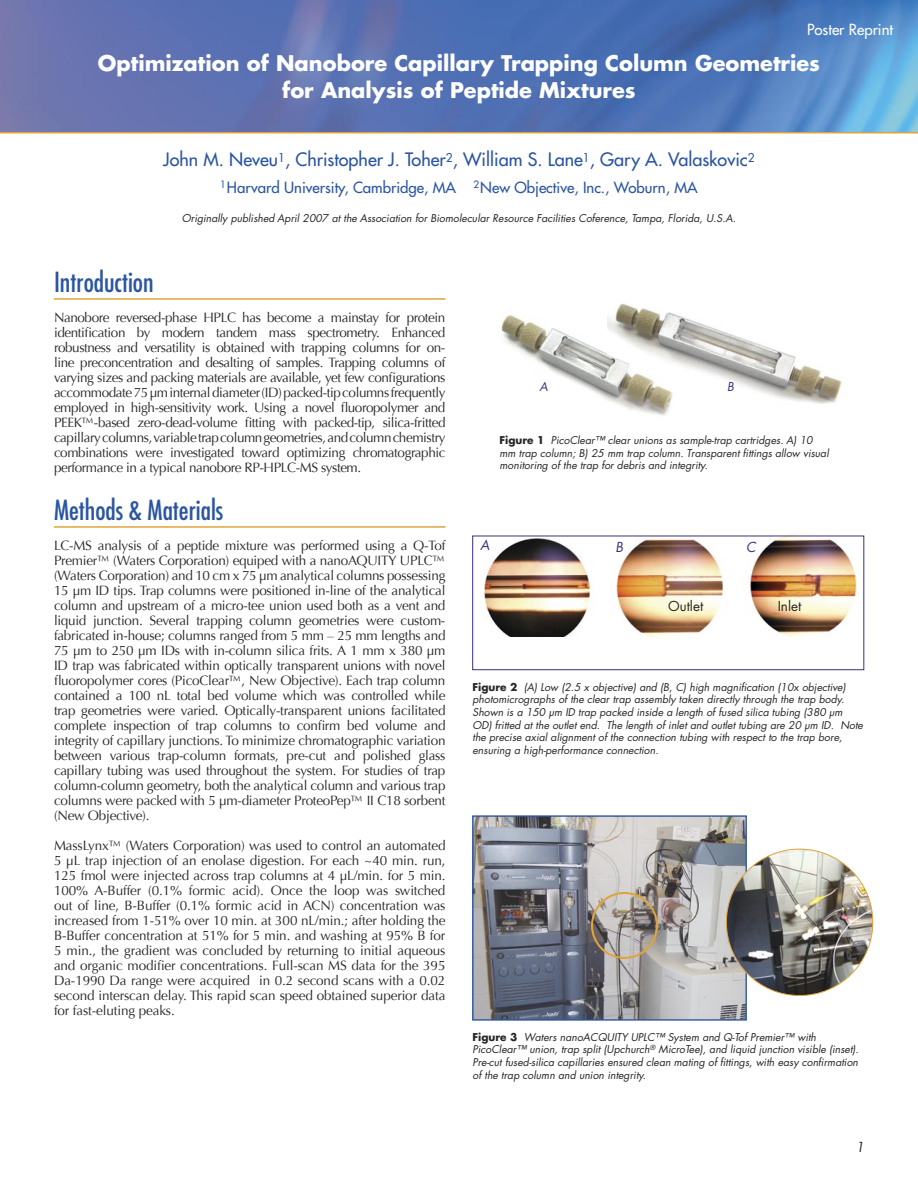
<style>
.page{position:relative;width:918px;height:1188px;background:#fff}
.page>*{position:absolute;margin:0;border:0;box-sizing:border-box;transform-origin:0 0}
.t1{font:condensed 27px "Futura";color:#2b55a2}
.t2{font:700 21px/27px "Futura";color:#fff;text-align:center}
.t3{font:18px "Futura";color:#2b55a2}
.t4{font:15px "Futura";color:#2b55a2}
.t5{font:15px "Futura";color:#fff}
.t6{font:13.5px/15px "Optima";letter-spacing:-.02em;color:#272525;text-align:justify}
.t7{font:13.5px "Futura";color:#272525}
.t8{font:italic 13.5px "Futura";color:#3d2f7a}
.t9{font:italic 13.5px "Futura";color:#272525}
.t10{font:italic 12px "Futura";color:#3d2f7a}
.t11{font:italic 10.5px/12.6px "Futura";color:#272525}
.s1{font-weight:700;font-style:normal}
</style>
<div class="page">
<svg style="left:0;top:0;width:918px;height:133px;background:#5977b5"></svg>
<hr style="left:54px;top:298px;width:392px;height:2px;background:#dfa43b">
<hr style="left:54px;top:526px;width:392px;height:2px;background:#dfa43b">
<img style="left:501px;top:314px;width:106px;height:87px">
<img style="left:607px;top:303px;width:235px;height:113px">
<img style="left:484px;top:539px;width:107px;height:97px">
<img style="left:735px;top:532px;width:130px;height:106px">
<img style="left:600px;top:535px;width:134px;height:104px">
<div style="left:472px;top:536px;width:392px;height:134px;border:1px solid #3d2f7a"></div>
<img style="left:474px;top:817px;width:271px;height:202px">
<div style="left:472px;top:815px;width:275px;height:206px;border:1px solid #2b55a2"></div>
<div style="left:591px;top:892px;width:67px;height:67px;border:2px solid #dfa43b;border-radius:50%"></div>
<img style="left:726px;top:849px;width:147px;height:147px;border-radius:50%">
<p class="t5" style="left:807px;top:20px;width:88px">Poster Reprint</p>
<h2 class="t2" style="left:98px;top:49px;width:724px">Optimization of Nanobore Capillary Trapping Column Geometries for Analysis of Peptide Mixtures</h2>
<h3 class="t3" style="left:163px;top:147px;width:593px">John M. Neveu<sup>1</sup>, Christopher J. Toher<sup>2</sup>, William S. Lane<sup>1</sup>, Gary A. Valaskovic<sup>2</sup></h3>
<p class="t4" style="left:220px;top:177px;width:479px"><sup>1</sup>Harvard University, Cambridge, MA <sup>2</sup>New Objective, Inc., Woburn, MA</p>
<p class="t11" style="left:182px;top:212px;width:556px">Originally published April 2007 at the Association for Biomolecular Resource Facilities Coference, Tampa, Florida, U.S.A.</p>
<h1 class="t1" style="left:54px;top:265px;width:101px">Introduction</h1>
<p class="t6" style="left:54px;top:310px;width:393px">Nanobore reversed-phase HPLC has become a mainstay for protein identification by modern tandem mass spectrometry. Enhanced robustness and versatility is obtained with trapping columns for on&shy;line preconcentration and desalting of samples. Trapping columns of varying sizes and packing materials are available, yet few configurations accommodate 75 µm internal diameter (ID) packed-tip columns frequently employed in high-sensitivity work. Using a novel fluoropolymer and PEEK™-based zero-dead-volume fitting with packed-tip, silica-fritted capillary columns, variable trap column geometries, and column chemistry combinations were investigated toward optimizing chromatographic performance in a typical nanobore RP-HPLC-MS system.</p>
<h1 class="t1" style="left:54px;top:493px;width:171px">Methods &amp; Materials</h1>
<p class="t6" style="left:54px;top:538px;width:393px">LC-MS analysis of a peptide mixture was performed using a Q-Tof Premier™ (Waters Corporation) equiped with a nanoAQUITY UPLC™ (Waters Corporation) and 10 cm x 75 µm analytical columns possessing 15 µm ID tips. Trap columns were positioned in-line of the analytical column and upstream of a micro-tee union used both as a vent and liquid junction. Several trapping column geometries were custom&shy;fabricated in-house; columns ranged from 5 mm – 25 mm lengths and 75 µm to 250 µm IDs with in-column silica frits. A 1 mm x 380 µm ID trap was fabricated within optically transparent unions with novel fluoropolymer cores (PicoClear™, New Objective). Each trap column contained a 100 nL total bed volume which was controlled while trap geometries were varied. Optically-transparent unions facilitated complete inspection of trap columns to confirm bed volume and integrity of capillary junctions. To minimize chromatographic variation between various trap-column formats, pre-cut and polished glass capillary tubing was used throughout the system. For studies of trap column-column geometry, both the analytical column and various trap columns were packed with 5 µm-diameter ProteoPep™ II C18 sorbent (New Objective).</p>
<p class="t6" style="left:54px;top:838px;width:393px">MassLynx™ (Waters Corporation) was used to control an automated 5 µL trap injection of an enolase digestion. For each ~40 min. run, 125 fmol were injected across trap columns at 4 µL/min. for 5 min.<br>100% A-Buffer (0.1% formic acid). Once the loop was switched out of line, B-Buffer (0.1% formic acid in ACN) concentration was increased from 1-51% over 10 min. at 300 nL/min.; after holding the B-Buffer concentration at 51% for 5 min. and washing at 95% B for 5 min., the gradient was concluded by returning to initial aqueous and organic modifier concentrations. Full-scan MS data for the 395<br>Da-1990 Da range were acquired in 0.2 second scans with a 0.02 second interscan delay. This rapid scan speed obtained superior data for fast-eluting peaks.</p>
<p class="t10" style="left:539px;top:379px;width:10px">A</p>
<p class="t10" style="left:727px;top:379px;width:8px">B</p>
<p class="t11" style="left:500px;top:434px;width:331px"><span class="s1">Figure 1</span> PicoClear™ clear unions as sample-trap cartridges. A) 10 mm trap column; B) 25 mm trap column. Transparent fittings allow visual monitoring of the trap for debris and integrity.</p>
<p class="t8" style="left:480px;top:536px;width:11px">A</p>
<p class="t8" style="left:746px;top:538px;width:11px">C</p>
<p class="t8" style="left:616px;top:538px;width:9px">B</p>
<p class="t7" style="left:668px;top:597px;width:36px">Outlet</p>
<p class="t7" style="left:778px;top:597px;width:25px">Inlet</p>
<p class="t11" style="left:472px;top:681px;width:392px"><span class="s1">Figure 2</span> (A) Low (2.5 x objective) and (B, C) high magnification (10x objective) photomicrographs of the clear trap assembly taken directly through the trap body.<br>Shown is a 150 µm ID trap packed inside a length of fused silica tubing (380 µm OD) fritted at the outlet end. The length of inlet and outlet tubing are 20 µm ID. Note the precise axial alignment of the connection tubing with respect to the trap bore, ensuring a high-performance connection.</p>
<p class="t11" style="left:472px;top:1030px;width:388px"><span class="s1">Figure 3</span> Waters nanoACQUITY UPLC™ System and Q-Tof Premier™ with PicoClear™ union, trap split (Upchurch<sup>®</sup> MicroTee), and liquid junction visible (inset).<br>Pre-cut fused-silica capillaries ensured clean mating of fittings, with easy confirmation of the trap column and union integrity.</p>
<p class="t9" style="left:856px;top:1138px;width:10px">1</p>
</div>
